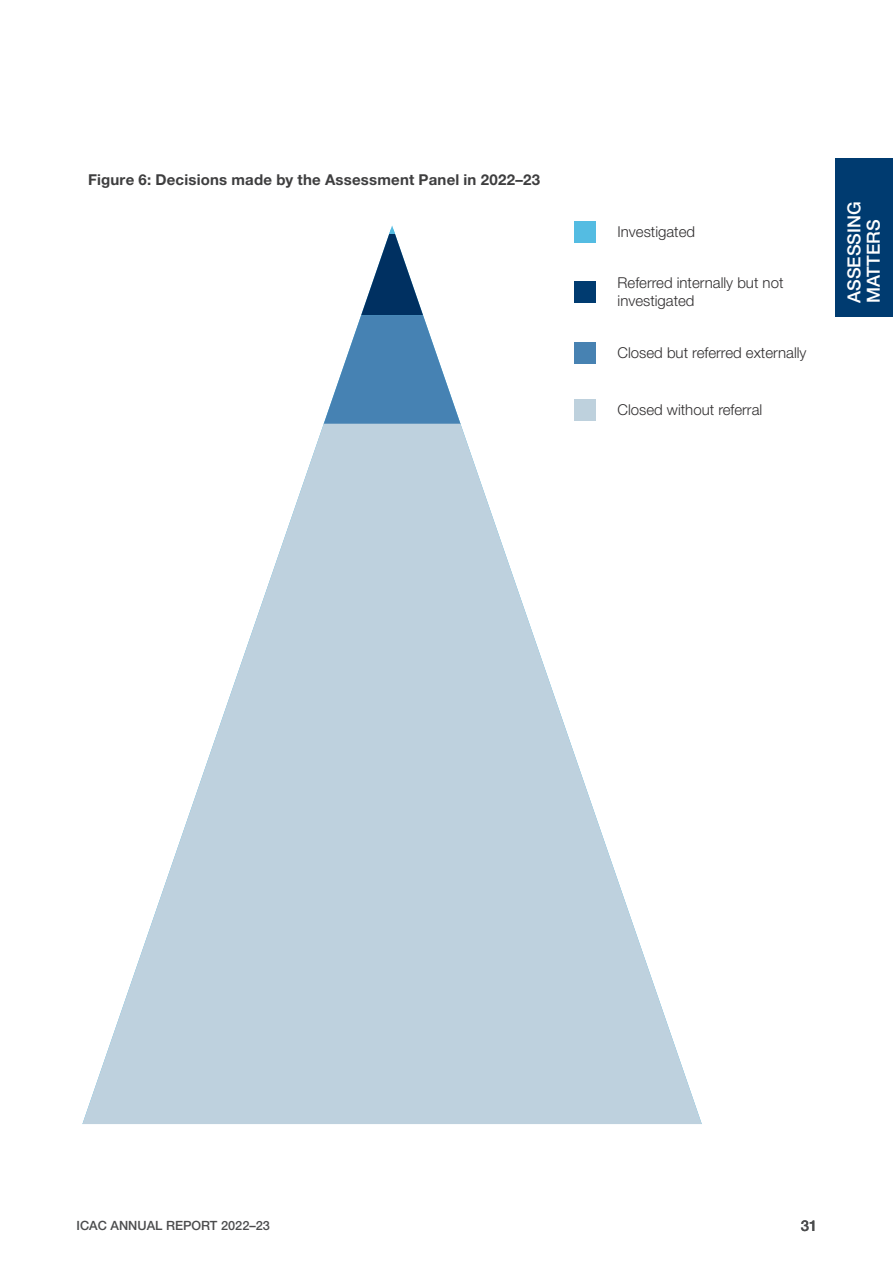
<style>
.page{position:relative;width:893px;height:1263px;background:#fff}
.page>*{position:absolute;margin:0;border:0;box-sizing:border-box;transform-origin:0 0}
.t1{font:500 18px/19.5px "Helvetica Neue LT Pro";color:#fff}
.t2{font:300 15px/18px "Helvetica Neue LT Pro";color:#312f30}
.t3{font:700 15px "Helvetica Neue LT Pro";letter-spacing:.015em;color:#3e3e3f}
.t4{font:500 15px "Helvetica Neue LT Pro";color:#4b4c4d}
.t5{font:500 12.75px "Helvetica Neue LT Pro";color:#4b4c4d}
</style>
<div class="page">
<div style="left:835px;top:158px;width:58px;height:158px;background:#003b70"></div>
<svg style="left:324px;top:229px;width:137px;height:195px"></svg>
<svg style="left:82px;top:424px;width:620px;height:700px;fill:#bed1de"></svg>
<div style="left:575px;top:221px;width:21px;height:21px;background:#54bce2"></div>
<div style="left:575px;top:342px;width:21px;height:22px;background:#4782b2"></div>
<div style="left:575px;top:400px;width:21px;height:21px;background:#bed1dd"></div>
<div style="left:575px;top:282px;width:21px;height:21px;background:#003b70"></div>
<p class="t3" style="left:88px;top:170px;width:454px">Figure 6: Decisions made by the Assessment Panel in 2022–23</p>
<p class="t2" style="left:618px;top:222px;width:79px">Investigated</p>
<p class="t2" style="left:618px;top:273px;width:167px">Referred internally but not investigated</p>
<p class="t2" style="left:618px;top:343px;width:190px">Closed but referred externally</p>
<p class="t2" style="left:617px;top:400px;width:146px">Closed without referral</p>
<p class="t1" style="left:844px;top:303px;width:103px;rotate:-90deg">ASSESSING<br>MATTERS</p>
<p class="t5" style="left:77px;top:1218px;width:195px">ICAC ANNUAL REPORT 2022–23</p>
<p class="t4" style="left:801px;top:1217px;width:18px">31</p>
</div>
